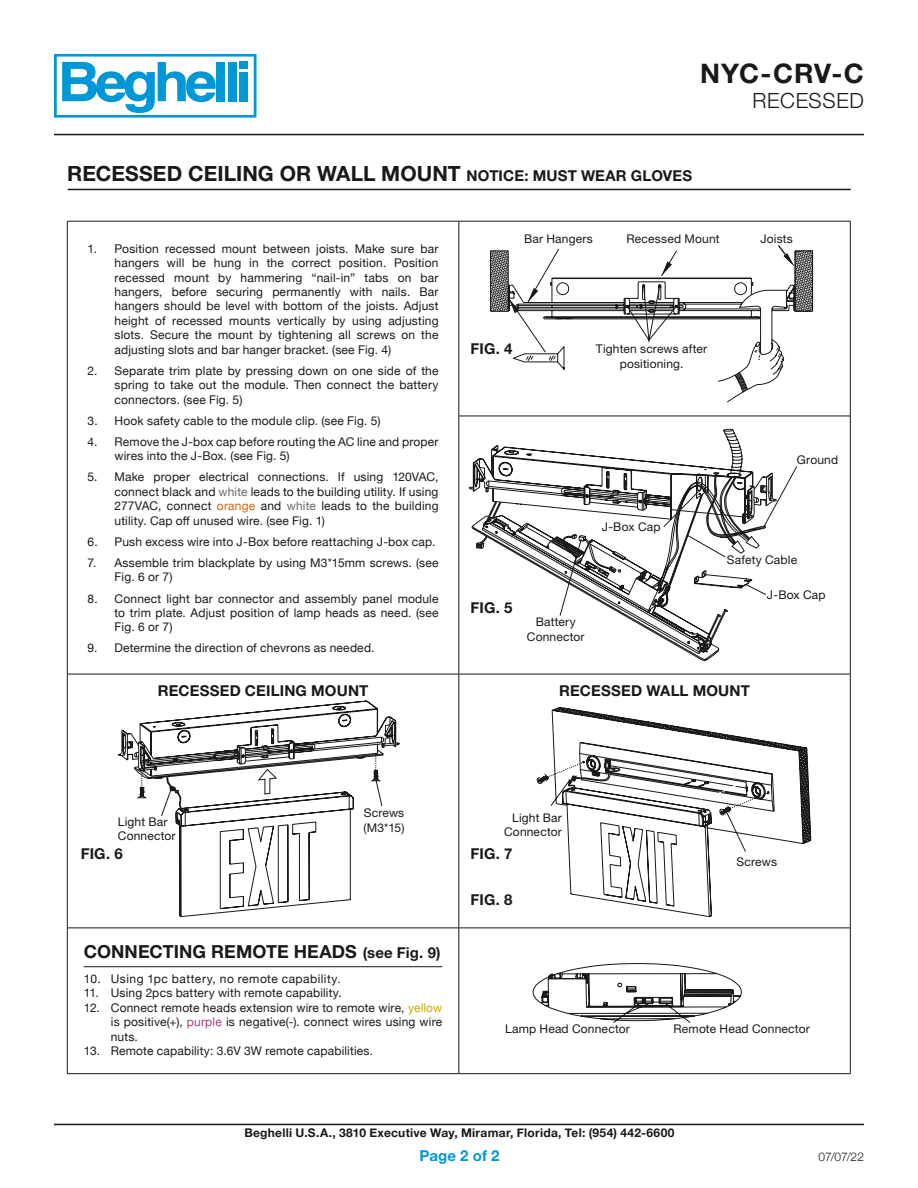
<style>
.page{position:relative;width:918px;height:1188px;background:#fff}
.page>*{position:absolute;margin:0;border:0;box-sizing:border-box;transform-origin:0 0}
.t1{font:700 27px "Helvetica Neue LT Pro";letter-spacing:.035em;color:#1b1819}
.t2{font:700 21px "Helvetica Neue LT Pro";color:#1b1819}
.t3{font:300 21px "Helvetica Neue LT Pro";letter-spacing:.035em;color:#1b1819}
.t4{font:700 18px "Helvetica Neue LT Pro";letter-spacing:.005em;color:#1b1819}
.t5{font:700 15px "Helvetica Neue LT Pro";letter-spacing:.01em;color:#1b1819}
.t6{font:700 15px "Helvetica Neue";letter-spacing:.01em;color:#0097d6}
.t7{font:12px/14.4px "Helvetica Neue";letter-spacing:.015em;color:#1b1819;text-align:justify}
.t8{font:12px/14.4px "Helvetica Neue LT Pro 55";letter-spacing:.015em;color:#1b1819;text-align:center}
.t9{font:700 12px "Helvetica Neue";letter-spacing:.02em;color:#1b1819}
.t10{font:12px "Helvetica Neue";letter-spacing:.04em;color:#1b1819}
.t11{font:300 12px "Helvetica Neue";color:#1b1819}
.s1{font-size:15px}
.s2{color:#6a6b6d}
.s3{color:#d96300}
.s4{color:#c7ac00}
.s5{color:#a63e7d}
</style>
<div class="page">
<hr style="left:54px;top:134px;width:810px;height:1px;background:#1b1819">
<hr style="left:54px;top:1124px;width:810px;height:1px;background:#1b1819">
<hr style="left:67px;top:221px;width:392px;height:1px;background:#1b1819">
<hr style="left:459px;top:221px;width:391px;height:1px;background:#1b1819">
<hr style="left:459px;top:221px;width:1px;height:195px;background:#1b1819">
<hr style="left:850px;top:221px;width:1px;height:195px;background:#1b1819">
<hr style="left:459px;top:416px;width:391px;height:1px;background:#1b1819">
<hr style="left:459px;top:416px;width:1px;height:258px;background:#1b1819">
<hr style="left:850px;top:416px;width:1px;height:258px;background:#1b1819">
<hr style="left:67px;top:674px;width:392px;height:1px;background:#1b1819">
<hr style="left:67px;top:674px;width:1px;height:254px;background:#1b1819">
<hr style="left:459px;top:674px;width:391px;height:1px;background:#1b1819">
<hr style="left:459px;top:674px;width:1px;height:254px;background:#1b1819">
<hr style="left:850px;top:674px;width:1px;height:254px;background:#1b1819">
<hr style="left:67px;top:928px;width:392px;height:1px;background:#1b1819">
<hr style="left:67px;top:928px;width:1px;height:145px;background:#1b1819">
<hr style="left:459px;top:928px;width:391px;height:1px;background:#1b1819">
<hr style="left:459px;top:928px;width:1px;height:145px;background:#1b1819">
<hr style="left:850px;top:928px;width:1px;height:145px;background:#1b1819">
<hr style="left:67px;top:1073px;width:392px;height:1px;background:#1b1819">
<hr style="left:459px;top:1073px;width:391px;height:1px;background:#1b1819">
<svg style="left:794px;top:250px;width:19px;height:62px"></svg>
<svg style="left:490px;top:245px;width:304px;height:158px"></svg>
<svg style="left:476px;top:429px;width:301px;height:246px"></svg>
<svg style="left:476px;top:616px;width:296px;height:45px"></svg>
<svg style="left:468px;top:445px;width:329px;height:171px"></svg>
<svg style="left:54px;top:54px;width:342px;height:863px"></svg>
<svg style="left:537px;top:707px;width:274px;height:419px"></svg>
<hr style="left:84px;top:966px;width:358px;height:1px;background:#1b1819">
<svg style="left:533px;top:963px;width:209px;height:60px"></svg>
<hr style="left:68px;top:189px;width:783px;height:1px;background:#1b1819">
<h1 class="t1" style="left:700px;top:57px;width:165px">NYC-CRV-C</h1>
<h2 class="t3" style="left:752px;top:88px;width:113px">RECESSED</h2>
<p class="t2" style="left:67px;top:161px;width:626px">RECESSED CEILING OR WALL MOUNT <span class="s1">NOTICE: MUST WEAR GLOVES</span></p>
<p class="t7" style="left:115px;top:242px;width:326px;text-indent:-27px">1. Position recessed mount between joists. Make sure bar hangers will be hung in the correct position. Position recessed mount by hammering “nail-in” tabs on bar hangers, before securing permanently with nails. Bar hangers should be level with bottom of the joists. Adjust height of recessed mounts vertically by using adjusting slots. Secure the mount by tightening all screws on the adjusting slots and bar hanger bracket. (see Fig. 4)</p>
<p class="t7" style="left:115px;top:364px;width:326px;text-indent:-27px">2. Separate trim plate by pressing down on one side of the spring to take out the module. Then connect the battery connectors. (see Fig. 5)</p>
<p class="t7" style="left:88px;top:414px;width:295px">3. Hook safety cable to the module clip. (see Fig. 5)</p>
<p class="t7" style="left:115px;top:435px;width:326px;text-indent:-27px">4. Remove the J-box cap before routing the AC line and proper wires into the J-Box. (see Fig. 5)</p>
<p class="t7" style="left:115px;top:471px;width:326px;text-indent:-27px">5. Make proper electrical connections. If using 120VAC, connect black and <span class="s2">white</span> leads to the building utility. If using 277VAC, connect <span class="s3">orange</span> and <span class="s2">white</span> leads to the building utility. Cap off unused wire. (see Fig. 1)</p>
<p class="t7" style="left:88px;top:535px;width:350px">6. Push excess wire into J-Box before reattaching J-box cap.</p>
<p class="t7" style="left:115px;top:556px;width:326px;text-indent:-27px">7. Assemble trim blackplate by using M3*15mm screws. (see<br>Fig. 6 or 7)</p>
<p class="t7" style="left:115px;top:592px;width:326px;text-indent:-27px">8. Connect light bar connector and assembly panel module to trim plate. Adjust position of lamp heads as need. (see Fig. 6 or 7)</p>
<p class="t7" style="left:88px;top:642px;width:288px">9. Determine the direction of chevrons as needed.</p>
<p class="t5" style="left:158px;top:681px;width:212px">RECESSED CEILING MOUNT</p>
<p class="t8" style="left:524px;top:231px;width:70px">Bar Hangers</p>
<p class="t8" style="left:627px;top:231px;width:95px">Recessed Mount</p>
<p class="t8" style="left:760px;top:231px;width:34px">Joists</p>
<p class="t5" style="left:471px;top:340px;width:43px">FIG. 4</p>
<p class="t8" style="left:596px;top:341px;width:113px">Tighten screws after positioning.</p>
<p class="t8" style="left:797px;top:451px;width:43px">Ground</p>
<p class="t8" style="left:602px;top:518px;width:60px">J-Box Cap</p>
<p class="t5" style="left:471px;top:598px;width:43px">FIG. 5</p>
<p class="t8" style="left:536px;top:613px;width:42px">Battery</p>
<p class="t8" style="left:527px;top:628px;width:59px">Connector</p>
<p class="t8" style="left:727px;top:551px;width:72px">Safety Cable</p>
<p class="t8" style="left:767px;top:586px;width:60px">J-Box Cap</p>
<p class="t5" style="left:559px;top:681px;width:192px">RECESSED WALL MOUNT</p>
<p class="t8" style="left:118px;top:813px;width:59px;text-align:left">Light Bar<br>Connector</p>
<p class="t8" style="left:364px;top:805px;width:42px">Screws</p>
<p class="t8" style="left:364px;top:819px;width:42px">(M3*15)</p>
<p class="t8" style="left:504px;top:809px;width:59px;text-align:right">Light Bar<br>Connector</p>
<p class="t5" style="left:81px;top:844px;width:43px">FIG. 6</p>
<p class="t5" style="left:471px;top:844px;width:43px">FIG. 7</p>
<p class="t8" style="left:737px;top:853px;width:42px">Screws</p>
<p class="t5" style="left:471px;top:890px;width:43px">FIG. 8</p>
<p class="t4" style="left:84px;top:940px;width:358px">CONNECTING REMOTE HEADS <span class="s1">(see Fig. 9)</span></p>
<p class="t10" style="left:84px;top:970px;width:258px">10. Using 1pc battery, no remote capability.</p>
<p class="t7" style="left:84px;top:987px;width:259px">11. Using 2pcs battery with remote capability.</p>
<p class="t7" style="left:111px;top:1001px;width:333px;text-indent:-27px">12. Connect remote heads extension wire to remote wire, <span class="s4">yellow </span>is positive(+), <span class="s5">purple</span> is negative(-). connect wires using wire nuts.</p>
<p class="t7" style="left:84px;top:1044px;width:291px">13. Remote capability: 3.6V 3W remote capabilities.</p>
<p class="t8" style="left:505px;top:1020px;width:126px">Lamp Head Connector</p>
<p class="t8" style="left:674px;top:1020px;width:138px">Remote Head Connector</p>
<p class="t9" style="left:244px;top:1123px;width:432px">Beghelli U.S.A., 3810 Executive Way, Miramar, Florida, Tel: (954) 442-6600</p>
<p class="t6" style="left:419px;top:1144px;width:82px">Page 2 of 2</p>
<p class="t11" style="left:819px;top:1148px;width:47px">07/07/22</p>
</div>
